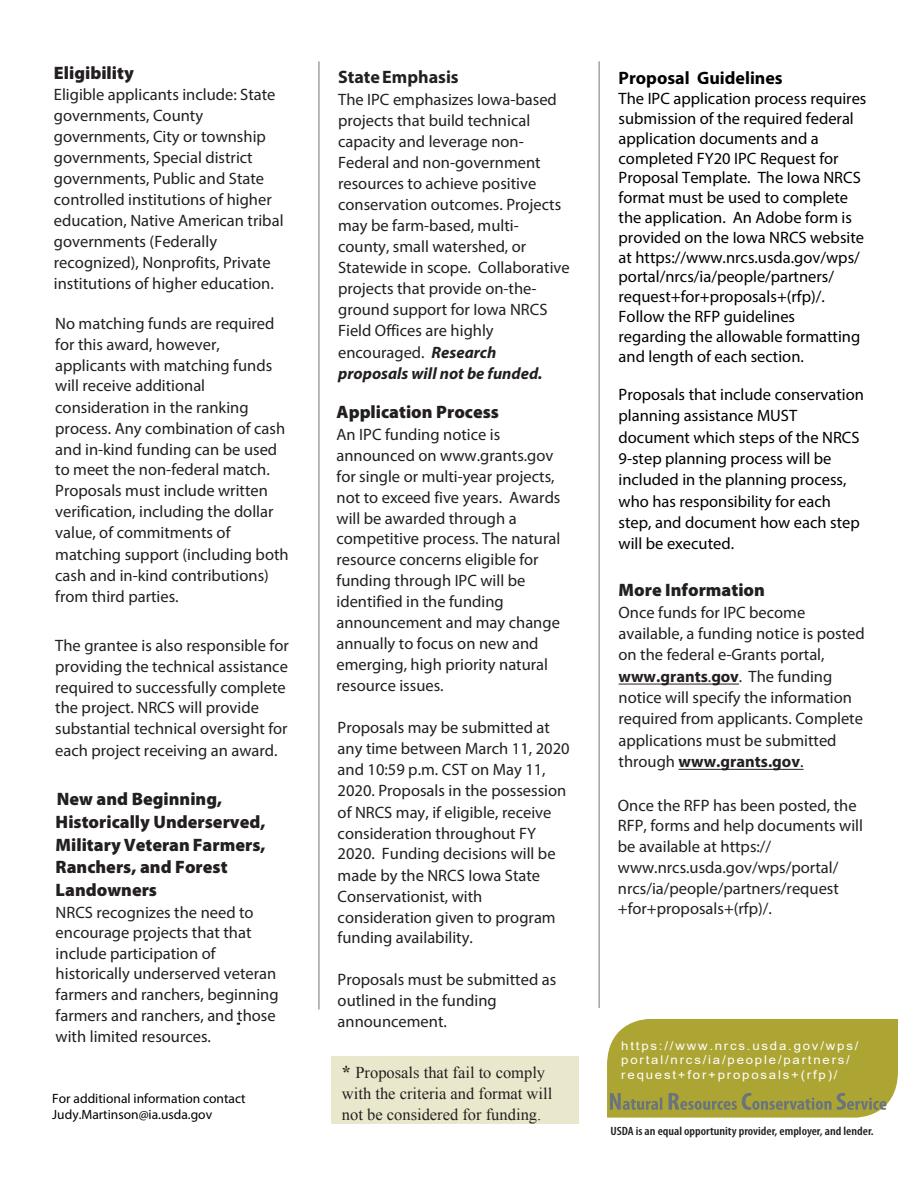
<style>
.page{position:relative;width:918px;height:1188px;background:#fff}
.page>*{position:absolute;margin:0;border:0;box-sizing:border-box;transform-origin:0 0}
.Body_text{font:900 18px/22.8px "Myriad Pro";color:#231f20}
.t1{font:700 18px "Myriad Pro";color:#000}
.Body_text-2{font:700 18px "Myriad Pro";color:#231f20}
.Body_text-3{font:16.5px/21px "Myriad Pro";color:#231f20}
.t2{font:16.5px/19.8px "Myriad Pro";color:#000}
.Body_text-4{font:16.5px/21.1px "Times New Roman";color:#231f20}
.t3{font:13.5px/16.2px "Myriad Pro";color:#000}
.t4{font:12px/14.4px "Arial";letter-spacing:.135em;color:#fff;scale:1.1 1}
.t5{font:600 condensed 12px "Myriad Pro";color:#231f20;scale:1.1 1}
.s1{font-weight:700;font-style:italic}
.s2{font-weight:700;font-size:18px}
.s3{font-weight:700}
</style>
<div class="page">
<hr style="left:319px;top:61px;width:1px;height:949px;background:#231f20">
<hr style="left:599px;top:61px;width:1px;height:947px;background:#231f20">
<svg style="left:607px;top:1019px;width:291px;height:99px;background:#aaa53d"></svg>
<div style="left:332px;top:1057px;width:247px;height:67px;background:#eae8cc"></div>
<hr style="left:679px;top:769px;width:125px;height:1px;background:#231f20">
<svg style="left:711px;top:684px;width:28px;height:1px"></svg>
<hr style="left:619px;top:684px;width:92px;height:1px;background:#231f20">
<p class="Body_text" style="left:54px;top:61px;width:81px">Eligibility</p>
<p class="Body_text-3" style="left:54px;top:84px;width:231px">Eligible applicants include: State governments, County governments, City or township governments, Special district governments, Public and State controlled institutions of higher education, Native American tribal governments (Federally recognized), Nonprofits, Private institutions of higher education.</p>
<p class="Body_text-3" style="left:55px;top:312px;width:235px">No matching funds are required for this award, however, applicants with matching funds will receive additional consideration in the ranking process. Any combination of cash and in-kind funding can be used to meet the non-federal match.<br>Proposals must include written verification, including the dollar value, of commitments of matching support (including both cash and in-kind contributions) from third parties.</p>
<p class="Body_text-3" style="left:55px;top:634px;width:235px">The grantee is also responsible for providing the technical assistance required to successfully complete the project. NRCS will provide substantial technical oversight for each project receiving an award.</p>
<p class="Body_text" style="left:56px;top:787px;width:211px">New and Beginning,<br>Historically Underserved,<br>Military Veteran Farmers,<br>Ranchers, and Forest<br>Landowners</p>
<p class="Body_text-3" style="left:56px;top:901px;width:224px">NRCS recognizes the need to encourage projects that that include participation of historically underserved veteran farmers and ranchers, beginning farmers and ranchers, and those with limited resources.</p>
<p class="t3" style="left:52px;top:1090px;width:195px">For additional information contact<br>Judy.Martinson@ia.usda.gov</p>
<p class="Body_text-2" style="left:338px;top:66px;width:122px">StateEmphasis</p>
<p class="Body_text-3" style="left:338px;top:89px;width:233px">The IPC emphasizes Iowa-based projects that build technical capacity and leverage non-<br>Federal and non-government resources to achieve positive conservation outcomes. Projects may be farm-based, multi&shy;county, small watershed, or<br>Statewide in scope. Collaborative projects that provide on-the&shy;ground support for Iowa NRCS<br>Field Offices are highly encouraged. <span class="s1">Research proposals will not be funded.</span></p>
<p class="Body_text" style="left:337px;top:400px;width:164px">Application Process</p>
<p class="Body_text-3" style="left:337px;top:423px;width:225px">An IPC funding notice is announced on www.grants.gov for single or multi-year projects, not to exceed five years. Awards will be awarded through a competitive process. The natural resource concerns eligible for funding through IPC will be identified in the funding announcement and may change annually to focus on new and emerging, high priority natural resource issues.</p>
<p class="Body_text-3" style="left:338px;top:717px;width:234px">Proposals may be submitted at any time between March 11, 2020 and 10:59 p.m. CST on May 11,<br>2020. Proposals in the possession of NRCS may, if eligible, receive consideration throughout FY<br>2020. Funding decisions will be made by the NRCS Iowa State<br>Conservationist, with consideration given to program funding availability.</p>
<p class="Body_text-3" style="left:338px;top:969px;width:220px">Proposals must be submitted as outlined in the funding announcement.</p>
<p class="Body_text-4" style="left:342px;top:1061px;width:212px"><span class="s2">*</span> Proposals that fail to comply with the criteria and format will not be considered for funding.</p>
<p class="t1" style="left:619px;top:66px;width:166px">Proposal Guidelines</p>
<p class="t2" style="left:619px;top:88px;width:249px">The IPC application process requires submission of the required federal application documents and a completed FY20 IPC Request for<br>Proposal Template. The Iowa NRCS format must be used to complete the application. An Adobe form is provided on the Iowa NRCS website at https://www.nrcs.usda.gov/wps/ portal/nrcs/ia/people/partners/ request+for+proposals+(rfp)/.<br>Follow the RFP guidelines regarding the allowable formatting and length of each section.</p>
<p class="t2" style="left:619px;top:384px;width:247px;line-height:21.3px">Proposals that include conservation planning assistance MUST document which steps of the NRCS<br>9-step planning process will be included in the planning process, who has responsibility for each step, and document how each step will be executed.</p>
<p class="Body_text" style="left:619px;top:578px;width:148px">More Information</p>
<p class="Body_text-3" style="left:619px;top:601px;width:248px">Once funds for IPC become available, a funding notice is posted on the federal e-Grants portal, <span class="s3">www.grants</span>.<span class="s3">gov</span>. The funding notice will specify the information required from applicants. Complete applications must be submitted through <span class="s3">www.grants.gov</span>.</p>
<p class="Body_text-3" style="left:618px;top:794px;width:247px">Once the RFP has been posted, the<br>RFP, forms and help documents will be available at https:// www.nrcs.usda.gov/wps/portal/ nrcs/ia/people/partners/request +for+proposals+(rfp)/.</p>
<p class="t4" style="left:621px;top:1038px;width:217px">https://www.nrcs.usda.gov/wps/ portal/nrcs/ia/people/partners/ request+for+proposals+(rfp)/</p>
<p class="t5" style="left:610px;top:1123px;width:241px">USDA is an equal opportunity provider, employer, and lender.</p>
</div>
